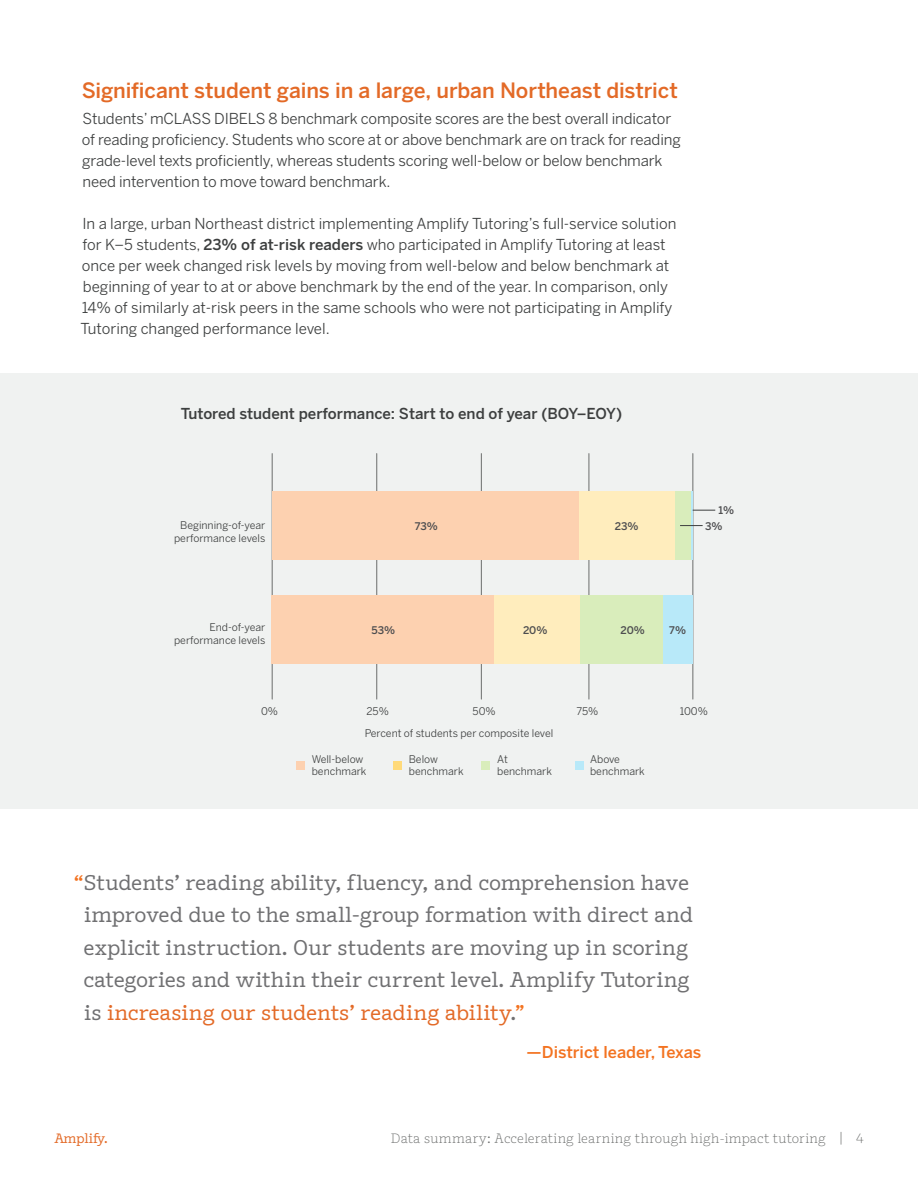
<style>
.page{position:relative;width:918px;height:1188px;background:#fff}
.page>*{position:absolute;margin:0;border:0;box-sizing:border-box;transform-origin:0 0}
.t1{font:21.6px/32.5px "Amplify";color:#707072}
.t2{font:500 21px "Benton Sans";letter-spacing:-.005em;color:#e36a27}
.t3{font:500 16.2px "Benton Sans";color:#f37321}
.t4{font:15px/21px "Benton Sans";letter-spacing:-.01em;color:#3d3f3f}
.t5{font:500 15px "Benton Sans";color:#3d3f3f}
.t6{font:300 13.5px "Amplify";letter-spacing:.02em;color:#6b6d6c}
.t7{font:13.5px "Amplify";color:#e36a27}
.t8{font:10.5px/12px "Benton Sans";color:#3d3f3f}
.t9{font:500 10.5px "Benton Sans";letter-spacing:-.01em;color:#4d4d4f}
.s1{font-weight:500}
.s2{color:#f37321}
.s3{color:#e36a27}
</style>
<div class="page">
<div style="left:0;top:373px;width:918px;height:436px;background:#f0f2f1"></div>
<hr style="left:481px;top:454px;width:1px;height:245px;background:#6b6d6c">
<hr style="left:589px;top:454px;width:1px;height:245px;background:#6b6d6c">
<hr style="left:272px;top:454px;width:1px;height:245px;background:#6b6d6c">
<hr style="left:377px;top:454px;width:1px;height:245px;background:#6b6d6c">
<div style="left:578px;top:491px;width:97px;height:69px;background:#ffedbd"></div>
<div style="left:272px;top:491px;width:307px;height:69px;background:#fdd1b0"></div>
<div style="left:296px;top:761px;width:8px;height:8px;background:#fdd1b0"></div>
<div style="left:393px;top:761px;width:9px;height:8px;background:#ffda7a"></div>
<div style="left:482px;top:761px;width:8px;height:8px;background:#d9edbb"></div>
<div style="left:576px;top:761px;width:8px;height:8px;background:#b8e9f9"></div>
<hr style="left:693px;top:454px;width:1px;height:245px;background:#6b6d6c">
<div style="left:681px;top:491px;width:12px;height:69px;background:#b8e9f9"></div>
<div style="left:675px;top:491px;width:16px;height:69px;background:#d9edbb"></div>
<div style="left:577px;top:595px;width:111px;height:69px;background:#d9edbb"></div>
<div style="left:491px;top:595px;width:88px;height:69px;background:#ffedbd"></div>
<div style="left:271px;top:595px;width:223px;height:69px;background:#fdd1b0"></div>
<div style="left:664px;top:595px;width:29px;height:69px;background:#b8e9f9"></div>
<svg style="left:680px;top:525px;width:23px;height:1px"></svg>
<svg style="left:694px;top:510px;width:21px;height:1px"></svg>
<h2 class="t2" style="left:82px;top:77px;width:598px">Significant student gains in a large, urban Northeast district</h2>
<p class="t4" style="left:82px;top:108px;width:600px">Students’ mCLASS DIBELS 8 benchmark composite scores are the best overall indicator of reading proficiency. Students who score at or above benchmark are on track for reading grade-level texts proficiently, whereas students scoring well-below or below benchmark need intervention to move toward benchmark.</p>
<p class="t4" style="left:81px;top:213px;width:597px">In a large, urban Northeast district implementing Amplify Tutoring’s full-service solution for K–5 students, <span class="s1">23% of at-risk readers</span> who participated in Amplify Tutoring at least once per week changed risk levels by moving from well-below and below benchmark at beginning of year to at or above benchmark by the end of the year. In comparison, only 14% of similarly at-risk peers in the same schools who were not participating in Amplify Tutoring changed performance level.</p>
<p class="t5" style="left:181px;top:404px;width:443px">Tutored student performance: Start to end of year (BOY–EOY)</p>
<p class="t8" style="left:174px;top:518px;width:93px;line-height:13.5px;text-align:center">Beginning-of-year performance levels</p>
<p class="t9" style="left:415px;top:520px;width:25px">73%</p>
<p class="t9" style="left:615px;top:520px;width:25px">23%</p>
<p class="t9" style="left:719px;top:504px;width:17px">1%</p>
<p class="t9" style="left:705px;top:519px;width:19px">3%</p>
<p class="t8" style="left:174px;top:620px;width:93px;line-height:13.5px;text-align:right">End-of-year performance levels</p>
<p class="t9" style="left:371px;top:623px;width:25px">53%</p>
<p class="t9" style="left:523px;top:623px;width:26px">20%</p>
<p class="t9" style="left:621px;top:623px;width:26px">20%</p>
<p class="t9" style="left:669px;top:623px;width:18px">7%</p>
<p class="t8" style="left:261px;top:706px;width:19px">0%</p>
<p class="t8" style="left:366px;top:706px;width:24px">25%</p>
<p class="t8" style="left:473px;top:706px;width:25px">50%</p>
<p class="t8" style="left:577px;top:706px;width:23px">75%</p>
<p class="t8" style="left:680px;top:706px;width:30px">100%</p>
<p class="t8" style="left:365px;top:728px;width:190px">Percent of students per composite level</p>
<p class="t8" style="left:312px;top:754px;width:56px">Well-below benchmark</p>
<p class="t8" style="left:409px;top:754px;width:56px">Below benchmark</p>
<p class="t8" style="left:497px;top:754px;width:56px">At benchmark</p>
<p class="t8" style="left:590px;top:754px;width:56px">Above benchmark</p>
<p class="t1" style="left:83px;top:866px;width:611px;text-indent:-10px"><span class="s2">“</span>Students’ reading ability, fluency, and comprehension have improved due to the small-group formation with direct and explicit instruction. Our students are moving up in scoring categories and within their current level. Amplify Tutoring is <span class="s3">increasing our students’ reading ability</span>.<span class="s2">”</span></p>
<p class="t3" style="left:527px;top:1042px;width:176px">—District leader, Texas</p>
<p class="t7" style="left:54px;top:1130px;width:55px">(logo}.</p>
<p class="t6" style="left:391px;top:1130px;width:475px">Data summary: Accelerating learning through high-impact tutoring | 4</p>
</div>
